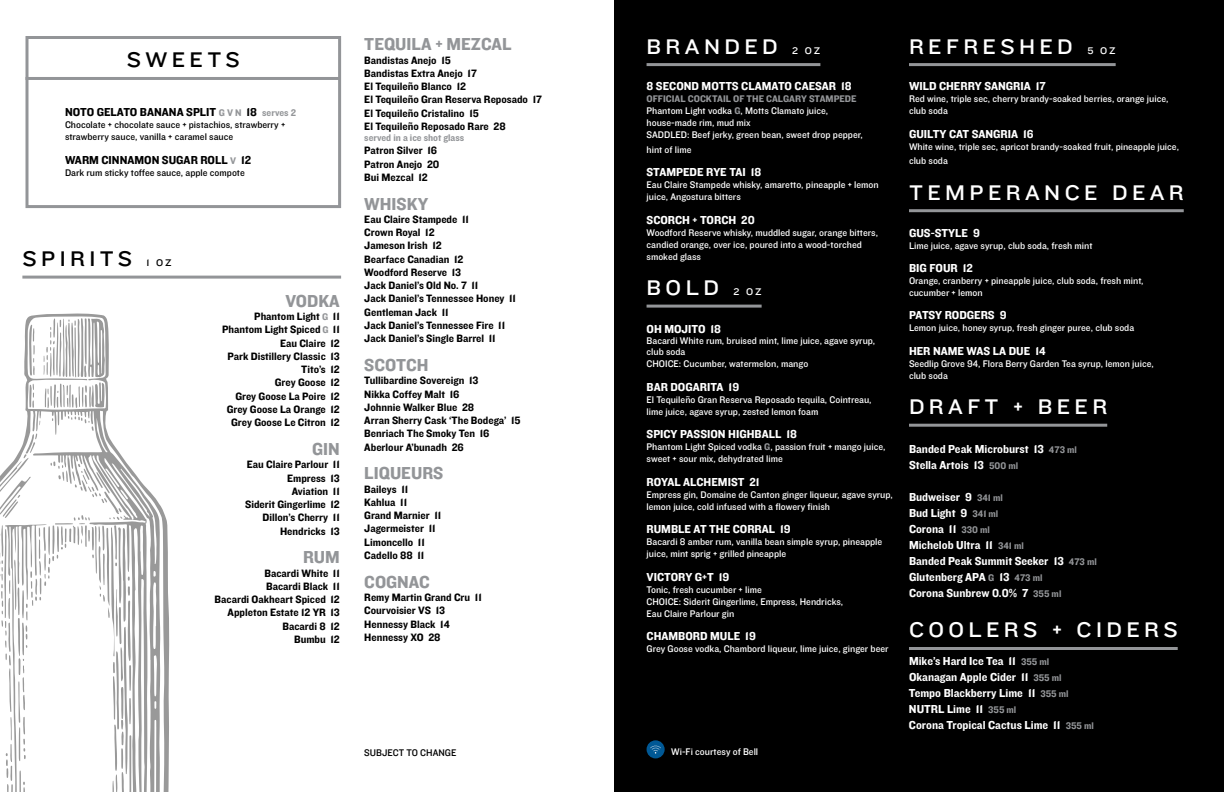
<style>
.page{position:relative;width:1224px;height:792px;background:#fff}
.page>*{position:absolute;margin:0;border:0;box-sizing:border-box;transform-origin:0 0}
.t1{font:22px "Knockout 32 Junior Cruisewt";letter-spacing:.2em;color:#fff}
.t2{font:22px "Knockout 32 Junior Cruisewt";letter-spacing:.2em;color:#000}
.t3{font:18px "Knockout 51 Middleweight";color:#939598}
.t4{font:12px/16px "Knockout 51 Middleweight";color:#fff}
.t5{font:12px "Knockout 51 Middleweight";color:#000}
.t6{font:11.1px/13.3px "Knockout 51 Middleweight";color:#000}
.t7{font:10px/12px "Knockout 31 Junior Middlewt";color:#fff}
.t8{font:10px/12px "Knockout 31 Junior Middlewt";color:#000}
.t9{font:10px "Knockout 51 Middleweight";color:#939598}
.s1{font-size:10px;color:#939598}
.s2{font-size:10px}
.s3{font-family:"Knockout 51 Middleweight";color:#939598}
</style>
<div class="page">
<div style="left:615px;top:0;width:609px;height:792px;background:#000"></div>
<div style="left:647px;top:740px;width:18px;height:18px;background:#005895;border-radius:50%"></div>
<svg style="left:650px;top:745px;width:11px;height:9px"></svg>
<hr style="left:909px;top:63px;width:207px;height:3px;background:#939598">
<hr style="left:909px;top:209px;width:275px;height:3px;background:#939598">
<hr style="left:909px;top:424px;width:198px;height:3px;background:#939598">
<hr style="left:909px;top:647px;width:269px;height:3px;background:#939598">
<hr style="left:647px;top:63px;width:173px;height:3px;background:#939598">
<hr style="left:647px;top:305px;width:115px;height:3px;background:#939598">
<div style="left:26px;top:36px;width:315px;height:172px;border:3px solid #939598"></div>
<hr style="left:22px;top:276px;width:319px;height:3px;background:#939598">
<svg style="left:0;top:313px;width:170px;height:479px"></svg>
<hr style="left:26px;top:77px;width:314px;height:3px;background:#939598">
<h1 class="t2" style="left:127px;top:44px;width:114px">SWEETS</h1>
<p class="t5" style="left:65px;top:104px;width:233px">NOTO GELATO BANANA SPLIT <span class="s1">G V N</span> 18 <span class="s1">serves 2</span></p>
<p class="t8" style="left:65px;top:119px;width:222px">Chocolate + chocolate sauce + pistachios, strawberry + strawberry sauce, vanilla + caramel sauce</p>
<p class="t5" style="left:65px;top:152px;width:188px">WARM CINNAMON SUGAR ROLL <span class="s1">V</span> 12</p>
<p class="t8" style="left:65px;top:166px;width:181px">Dark rum sticky toffee sauce, apple compote</p>
<h1 class="t2" style="left:22px;top:243px;width:151px">SPIRITS <span class="s2">1 OZ</span></h1>
<h2 class="t3" style="left:285px;top:289px;width:56px">VODKA</h2>
<p class="t6" style="left:222px;top:309px;width:119px;text-align:right">Phantom Light <span class="s1">G</span> 11<br>Phantom Light Spiced <span class="s1">G</span> 11<br>Eau Claire 12<br>Park Distillery Classic 13<br>Tito’s 12<br>Grey Goose 12<br>Grey Goose La Poire 12<br>Grey Goose La Orange 12<br>Grey Goose Le Citron 12</p>
<h2 class="t3" style="left:312px;top:437px;width:29px">GIN</h2>
<p class="t6" style="left:245px;top:457px;width:96px;text-align:right">Eau Claire Parlour 11<br>Empress 13<br>Aviation 11<br>Siderit Gingerlime 12<br>Dillon’s Cherry 11<br>Hendricks 13</p>
<h2 class="t3" style="left:303px;top:545px;width:38px">RUM</h2>
<p class="t6" style="left:215px;top:566px;width:127px;text-align:right">Bacardi White 11<br>Bacardi Black 11<br>Bacardi Oakheart Spiced 12<br>Appleton Estate 12 YR 13<br>Bacardi 8 12<br>Bumbu 12</p>
<h2 class="t3" style="left:364px;top:32px;width:149px">TEQUILA + MEZCAL</h2>
<p class="t6" style="left:364px;top:53px;width:179px">Bandistas Anejo 15<br>Bandistas Extra Anejo 17<br>El Tequileño Blanco 12<br>El Tequileño Gran Reserva Reposado 17<br>El Tequileño Cristalino 15<br>El Tequileño Reposado Rare 28</p>
<p class="t9" style="left:364px;top:131px;width:101px">served in a ice shot glass</p>
<p class="t6" style="left:364px;top:143px;width:77px">Patron Silver 16<br>Patron Anejo 20<br>Bui Mezcal 12</p>
<h2 class="t3" style="left:364px;top:191px;width:65px">WHISKY</h2>
<p class="t6" style="left:364px;top:212px;width:153px">Eau Claire Stampede 11<br>Crown Royal 12<br>Jameson Irish 12<br>Bearface Canadian 12<br>Woodford Reserve 13<br>Jack Daniel’s Old No. 7 11<br>Jack Daniel’s Tennessee Honey 11<br>Gentleman Jack 11<br>Jack Daniel’s Tennessee Fire 11<br>Jack Daniel’s Single Barrel 11</p>
<h2 class="t3" style="left:364px;top:353px;width:66px">SCOTCH</h2>
<p class="t6" style="left:364px;top:373px;width:158px">Tullibardine Sovereign 13<br>Nikka Coffey Malt 16<br>Johnnie Walker Blue 28<br>Arran Sherry Cask ‘The Bodega’ 15<br>Benriach The Smoky Ten 16<br>Aberlour A’bunadh 26</p>
<h2 class="t3" style="left:364px;top:461px;width:81px">LIQUEURS</h2>
<p class="t6" style="left:364px;top:482px;width:78px">Baileys 11<br>Kahlua 11<br>Grand Marnier 11<br>Jagermeister 11<br>Limoncello 11<br>Cadello 88 11</p>
<h2 class="t3" style="left:364px;top:570px;width:67px">COGNAC</h2>
<p class="t6" style="left:364px;top:590px;width:119px">Remy Martin Grand Cru 11<br>Courvoisier VS 13<br>Hennessy Black 14<br>Hennessy XO 28</p>
<p class="t8" style="left:364px;top:746px;width:94px">SUBJECT TO CHANGE</p>
<h1 class="t1" style="left:647px;top:31px;width:175px">BRANDED <span class="s2">2 OZ</span></h1>
<p class="t4" style="left:647px;top:78px;width:207px">8 SECOND MOTTS CLAMATO CAESAR 18</p>
<p class="t9" style="left:647px;top:92px;width:212px">OFFICIAL COCKTAIL OF THE CALGARY STAMPEDE</p>
<p class="t7" style="left:647px;top:105px;width:218px">Phantom Light vodka <span class="s3">G</span>, Motts Clamato juice, house-made rim, mud mix<br>SADDLED: Beef jerky, green bean, sweet drop pepper,</p>
<p class="t7" style="left:647px;top:143px;width:46px">hint of lime</p>
<p class="t4" style="left:647px;top:164px;width:116px">STAMPEDE RYE TAI 18</p>
<p class="t7" style="left:647px;top:178px;width:234px">Eau Claire Stampede whisky, amaretto, pineapple + lemon juice, Angostura bitters</p>
<p class="t4" style="left:647px;top:211px;width:110px">SCORCH + TORCH 20</p>
<p class="t7" style="left:647px;top:226px;width:233px">Woodford Reserve whisky, muddled sugar, orange bitters, candied orange, over ice, poured into a wood-torched smoked glass</p>
<h1 class="t1" style="left:647px;top:272px;width:117px">BOLD <span class="s2">2 OZ</span></h1>
<p class="t4" style="left:647px;top:320px;width:76px">OH MOJITO 18</p>
<p class="t7" style="left:647px;top:334px;width:230px;line-height:11.6px">Bacardi White rum, bruised mint, lime juice, agave syrup, club soda<br>CHOICE: Cucumber, watermelon, mango</p>
<p class="t4" style="left:647px;top:379px;width:94px">BAR DOGARITA 19</p>
<p class="t7" style="left:647px;top:393px;width:227px">El Tequileño Gran Reserva Reposado tequila, Cointreau, lime juice, agave syrup, zested lemon foam</p>
<p class="t4" style="left:647px;top:426px;width:152px">SPICY PASSION HIGHBALL 18</p>
<p class="t7" style="left:647px;top:441px;width:241px">Phantom Light Spiced vodka <span class="s3">G</span>, passion fruit + mango juice, sweet + sour mix, dehydrated lime</p>
<p class="t4" style="left:647px;top:473px;width:114px">ROYAL ALCHEMIST 21</p>
<p class="t7" style="left:647px;top:488px;width:248px">Empress gin, Domaine de Canton ginger liqueur, agave syrup, lemon juice, cold infused with a flowery finish</p>
<p class="t4" style="left:647px;top:521px;width:146px">RUMBLE AT THE CORRAL 19</p>
<p class="t7" style="left:647px;top:535px;width:237px">Bacardi 8 amber rum, vanilla bean simple syrup, pineapple juice, mint sprig + grilled pineapple</p>
<p class="t4" style="left:647px;top:568px;width:84px">VICTORY G+T 19</p>
<p class="t7" style="left:647px;top:583px;width:198px">Tonic, fresh cucumber + lime<br>CHOICE: Siderit Gingerlime, Empress, Hendricks,<br>Eau Claire Parlour gin</p>
<p class="t4" style="left:647px;top:628px;width:111px">CHAMBORD MULE 19</p>
<p class="t7" style="left:647px;top:642px;width:244px">Grey Goose vodka, Chambord liqueur, lime juice, ginger beer</p>
<p class="t7" style="left:671px;top:745px;width:89px">Wi-Fi courtesy of Bell</p>
<h1 class="t1" style="left:909px;top:31px;width:208px">REFRESHED <span class="s2">5 OZ</span></h1>
<p class="t4" style="left:909px;top:78px;width:138px">WILD CHERRY SANGRIA 17</p>
<p class="t7" style="left:909px;top:93px;width:261px">Red wine, triple sec, cherry brandy-soaked berries, orange juice, club soda</p>
<p class="t4" style="left:909px;top:125px;width:126px">GUILTY CAT SANGRIA 16</p>
<p class="t7" style="left:909px;top:139px;width:272px;line-height:14.4px">White wine, triple sec, apricot brandy-soaked fruit, pineapple juice, club soda</p>
<h1 class="t1" style="left:909px;top:177px;width:276px">TEMPERANCE DEAR</h1>
<p class="t4" style="left:909px;top:224px;width:72px">GUS-STYLE 9</p>
<p class="t7" style="left:909px;top:239px;width:185px">Lime juice, agave syrup, club soda, fresh mint</p>
<p class="t4" style="left:909px;top:259px;width:65px">BIG FOUR 12</p>
<p class="t7" style="left:909px;top:274px;width:236px">Orange, cranberry + pineapple juice, club soda, fresh mint, cucumber + lemon</p>
<p class="t4" style="left:909px;top:307px;width:99px">PATSY RODGERS 9</p>
<p class="t7" style="left:909px;top:322px;width:227px">Lemon juice, honey syrup, fresh ginger puree, club soda</p>
<p class="t4" style="left:909px;top:342px;width:138px">HER NAME WAS LA DUE 14</p>
<p class="t7" style="left:909px;top:357px;width:246px">Seedlip Grove 94, Flora Berry Garden Tea syrup, lemon juice, club soda</p>
<h1 class="t1" style="left:909px;top:391px;width:200px">DRAFT + BEER</h1>
<p class="t4" style="left:909px;top:440px;width:169px">Banded Peak Microburst 13 <span class="s1">473 ml<br></span>Stella Artois 13 <span class="s1">500 ml</span></p>
<p class="t4" style="left:909px;top:488px;width:189px">Budweiser 9 <span class="s1">341 ml<br></span>Bud Light 9 <span class="s1">341 ml<br></span>Corona 11 <span class="s1">330 ml<br></span>Michelob Ultra 11 <span class="s1">341 ml<br></span>Banded Peak Summit Seeker 13 <span class="s1">473 ml<br></span>Glutenberg APA <span class="s1">G</span> 13 <span class="s1">473 ml<br></span>Corona Sunbrew 0.0% 7 <span class="s1">355 ml</span></p>
<h1 class="t1" style="left:909px;top:615px;width:270px">COOLERS + CIDERS</h1>
<p class="t4" style="left:909px;top:653px;width:186px">Mike’s Hard Ice Tea 11 <span class="s1">355 ml<br></span>Okanagan Apple Cider 11 <span class="s1">355 ml<br></span>Tempo Blackberry Lime 11 <span class="s1">355 ml<br></span>NUTRL Lime 11 <span class="s1">355 ml<br></span>Corona Tropical Cactus Lime 11 <span class="s1">355 ml</span></p>
</div>
